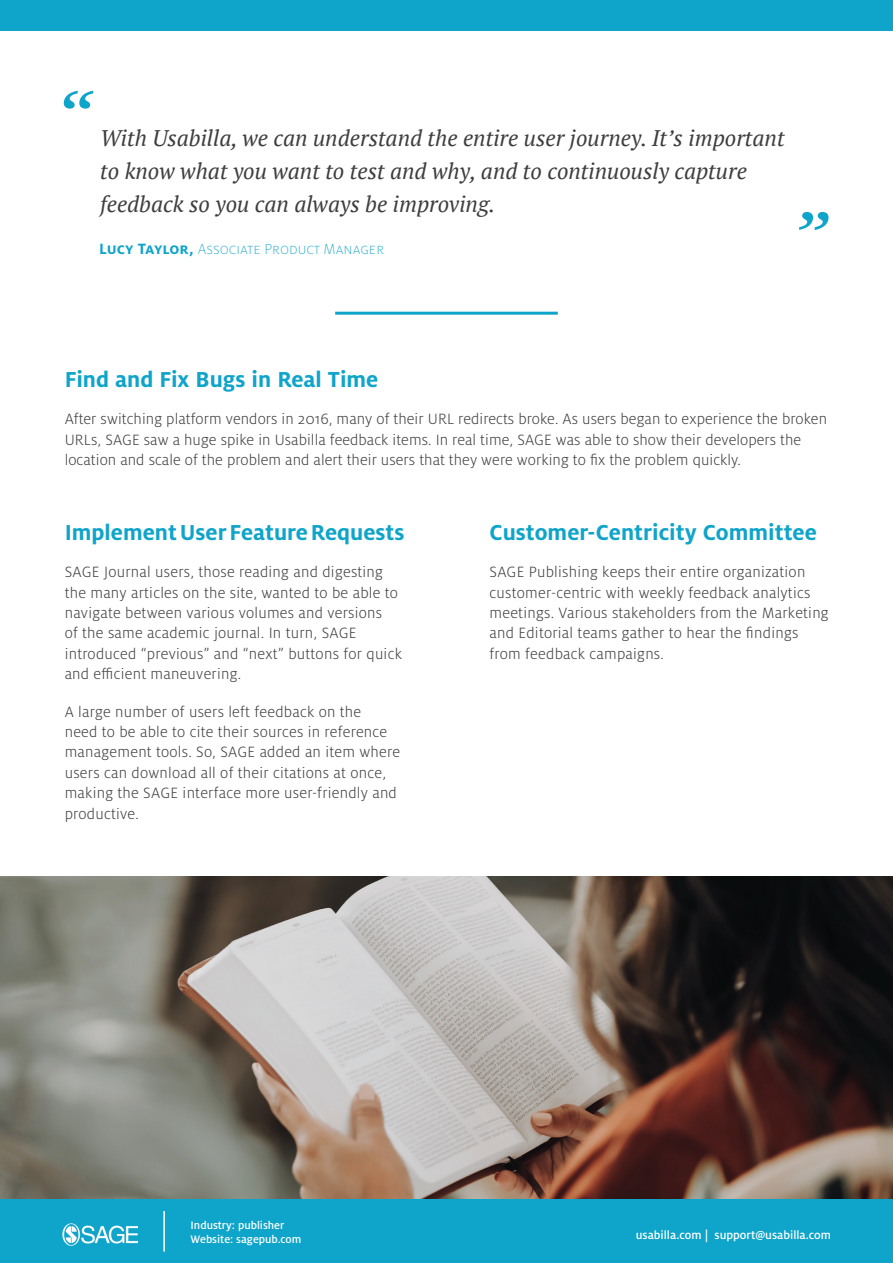
<style>
.page{position:relative;width:893px;height:1263px;background:#fff}
.page>*{position:absolute;margin:0;border:0;box-sizing:border-box;transform-origin:0 0}
.t1{font:700 24px "Milo OT";color:#0fa4c9}
.t2{font:italic 22.5px/33px "PT Serif";color:#3e3e3f}
.t3{font:300 16.5px/20.4px "Milo OT";letter-spacing:.015em;color:#3e3e3f}
.t4{font:300 expanded 16.05px "Milo OT";color:#0fa4c9}
.t5{font:500 12.75px "Milo OT";color:#fff}
.t6{font:500 12px/14.4px "Milo OT";color:#fff}
.s1{font-weight:700;font-stretch:normal;font-size:16.5px}
</style>
<div class="page">
<img style="left:0;top:876px;width:893px;height:323px">
<div style="left:0;top:0;width:893px;height:31px;background:#0fa4c9"></div>
<svg style="left:799px;top:212px;width:29px;height:18px"></svg>
<svg style="left:64px;top:91px;width:29px;height:18px"></svg>
<hr style="left:335px;top:312px;width:223px;height:3px;background:#0fa4c9">
<div style="left:0;top:1199px;width:893px;height:64px;background:#0fa4c9"></div>
<hr style="left:163px;top:1211px;width:2px;height:40px;background:#fff">
<img style="left:63px;top:1223px;width:75px;height:23px">
<h2 class="t2" style="left:100px;top:122px;width:686px">With Usabilla, we can understand the entire user journey. It’s important to know what you want to test and why, and to continuously capture feedback so you can always be improving.</h2>
<p class="t4" style="left:99px;top:240px;width:286px"><span class="s1">Lucy Taylor,</span> Associate Product Manager</p>
<h1 class="t1" style="left:65px;top:366px;width:315px">Find and Fix Bugs in Real Time</h1>
<p class="t3" style="left:65px;top:409px;width:764px">After switching platform vendors in 2016, many of their URL redirects broke. As users began to experience the broken<br>URLs, SAGE saw a huge spike in Usabilla feedback items. In real time, SAGE was able to show their developers the location and scale of the problem and alert their users that they were working to fix the problem quickly.</p>
<h1 class="t1" style="left:65px;top:519px;width:341px">Implement User Feature Requests</h1>
<p class="t3" style="left:65px;top:562px;width:339px">SAGE Journal users, those reading and digesting the many articles on the site, wanted to be able to navigate between various volumes and versions<br>of the same academic journal. In turn, SAGE introduced “previous” and “next” buttons for quick and efficient maneuvering.</p>
<p class="t3" style="left:65px;top:701px;width:337px">A large number of users left feedback on the<br>need to be able to cite their sources in reference management tools. So, SAGE added an item where users can download all of their citations at once, making the SAGE interface more user-friendly and productive.</p>
<h1 class="t1" style="left:490px;top:519px;width:329px">Customer-Centricity Committee</h1>
<p class="t3" style="left:490px;top:562px;width:341px">SAGE Publishing keeps their entire organization customer-centric with weekly feedback analytics meetings. Various stakeholders from the Marketing and Editorial teams gather to hear the findings from feedback campaigns.</p>
<p class="t6" style="left:191px;top:1218px;width:112px">Industry: publisher<br>Website: sagepub.com</p>
<p class="t5" style="left:636px;top:1227px;width:197px">usabilla.com | support@usabilla.com</p>
</div>
